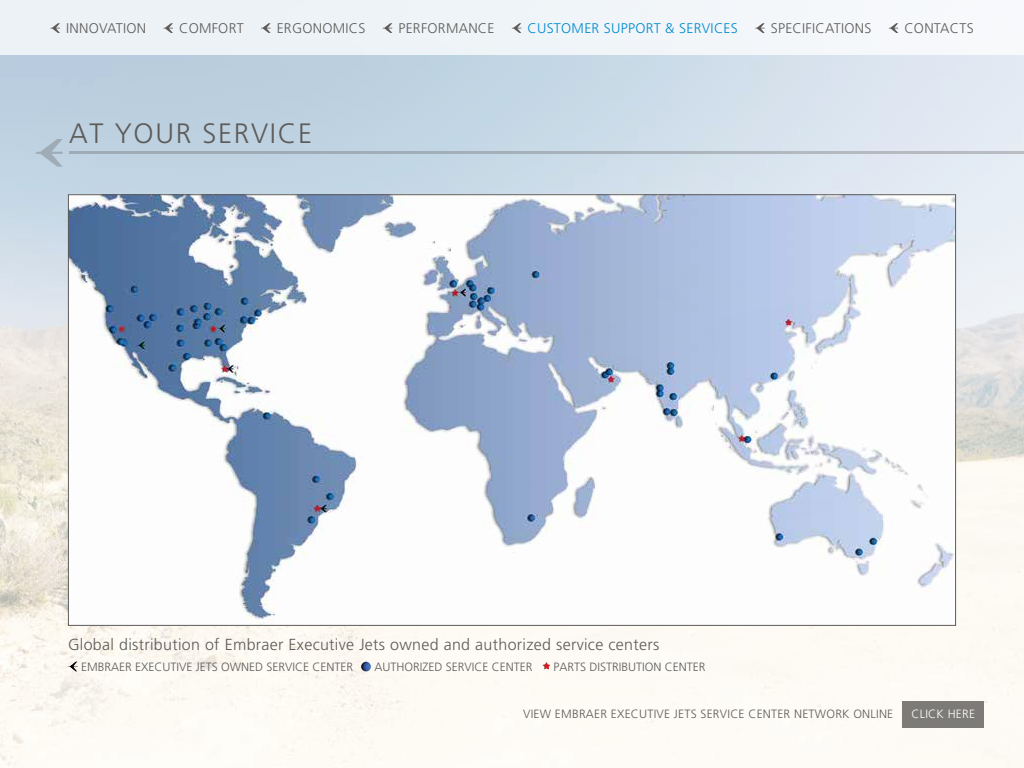
<style>
.page{position:relative;width:1024px;height:768px;background:#fff}
.page>*{position:absolute;margin:0;border:0;box-sizing:border-box;transform-origin:0 0}
.t1{font:300 28px "Frutiger";letter-spacing:.06em;color:#5d5b59}
.t2{font:300 16px "Frutiger";letter-spacing:.02em;color:#5d5b59}
.t3{font:300 14px "Frutiger";letter-spacing:.02em;color:#5d5b59}
.t4{font:300 14px "Frutiger";letter-spacing:.02em;color:#008acd}
.t5{font:300 12px "Frutiger";color:#5d5b59}
.t6{font:300 12px "Frutiger LT Std";letter-spacing:.02em;color:#5d5b59}
.t7{font:300 12px "Frutiger LT Std";letter-spacing:.02em;color:#fffffe}
</style>
<div class="page">
<img style="left:0;top:55px;width:1024px;height:713px">
<div style="left:0;top:0;width:1024px;height:55px;background:#eff4f8"></div>
<svg style="left:50px;top:23px;width:10px;height:10px"></svg>
<svg style="left:163px;top:23px;width:10px;height:10px"></svg>
<svg style="left:261px;top:23px;width:10px;height:10px"></svg>
<svg style="left:383px;top:23px;width:9px;height:10px"></svg>
<svg style="left:512px;top:23px;width:9px;height:10px"></svg>
<svg style="left:755px;top:23px;width:10px;height:10px"></svg>
<svg style="left:888px;top:23px;width:10px;height:10px"></svg>
<svg style="left:68px;top:661px;width:10px;height:10px"></svg>
<svg style="left:361px;top:662px;width:10px;height:9px"></svg>
<svg style="left:542px;top:662px;width:8px;height:8px"></svg>
<img style="left:70px;top:196px;width:884px;height:428px">
<svg style="left:35px;top:139px;width:28px;height:28px"></svg>
<hr style="left:70px;top:152px;width:954px;height:2px;background:#5d5b59">
<div style="left:902px;top:701px;width:82px;height:27px;background:#7d7b78"></div>
<p class="t3" style="left:66px;top:20px;width:82px">INNOVATION</p>
<p class="t3" style="left:179px;top:20px;width:66px">COMFORT</p>
<p class="t3" style="left:277px;top:20px;width:90px">ERGONOMICS</p>
<p class="t3" style="left:398px;top:20px;width:98px">PERFORMANCE</p>
<p class="t4" style="left:527px;top:20px;width:212px">CUSTOMER SUPPORT &amp; SERVICES</p>
<p class="t3" style="left:771px;top:20px;width:102px">SPECIFICATIONS</p>
<p class="t3" style="left:904px;top:20px;width:71px">CONTACTS</p>
<h1 class="t1" style="left:69px;top:118px;width:244px">AT YOUR SERVICE</h1>
<h2 class="t2" style="left:68px;top:635px;width:593px">Global distribution of Embraer Executive Jets owned and authorized service centers</h2>
<p class="t5" style="left:81px;top:660px;width:274px">EMBRAER EXECUTIVE JETS OWNED SERVICE CENTER</p>
<p class="t5" style="left:375px;top:660px;width:160px">AUTHORIZED SERVICE CENTER</p>
<p class="t5" style="left:553px;top:660px;width:154px">PARTS DISTRIBUTION CENTER</p>
<p class="t6" style="left:523px;top:707px;width:372px">VIEW EMBRAER EXECUTIVE JETS SERVICE CENTER NETWORK ONLINE</p>
<p class="t7" style="left:912px;top:707px;width:65px">CLICK HERE</p>
</div>
